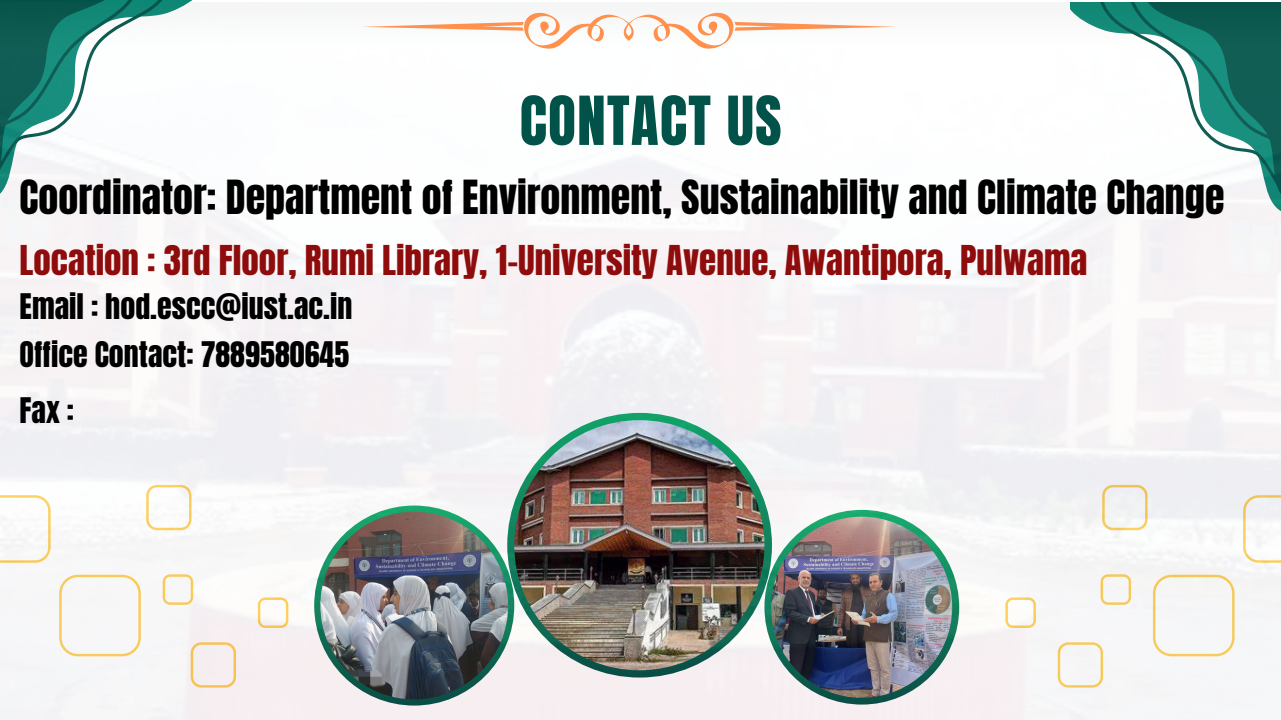
<style>
.page{position:relative;width:1281px;height:720px;background:#fff}
.page>*{position:absolute;margin:0;border:0;box-sizing:border-box;transform-origin:0 0}
.t1{font:57.5px "Anton";letter-spacing:.02em;color:#015349}
.t2{font:40px "Anton";color:#000}
.t3{font:35px "Anton";color:#8f0c0c}
.t4{font:30px/48.1px "Anton";color:#000}
</style>
<div class="page">
<img style="left:0;top:2px;width:1281px;height:718px">
<img style="left:320px;top:512px;width:188px;height:187px;border-radius:50%">
<svg style="left:362px;top:13px;width:533px;height:35px"></svg>
<h1 class="t1" style="left:520px;top:80px;width:263px">CONTACT US</h1>
<p class="t2" style="left:20px;top:168px;width:1206px">Coordinator: Department of Environment, Sustainability and Climate Change</p>
<p class="t3" style="left:20px;top:235px;width:1069px">Location : 3rd Floor, Rumi Library, 1-University Avenue, Awantipora, Pulwama</p>
<p class="t4" style="left:20px;top:282px;width:334px">Email : hod.escc@iust.ac.in<br>Office Contact: 7889580645</p>
<p class="t4" style="left:20px;top:387px;width:56px">Fax :</p>
</div>
